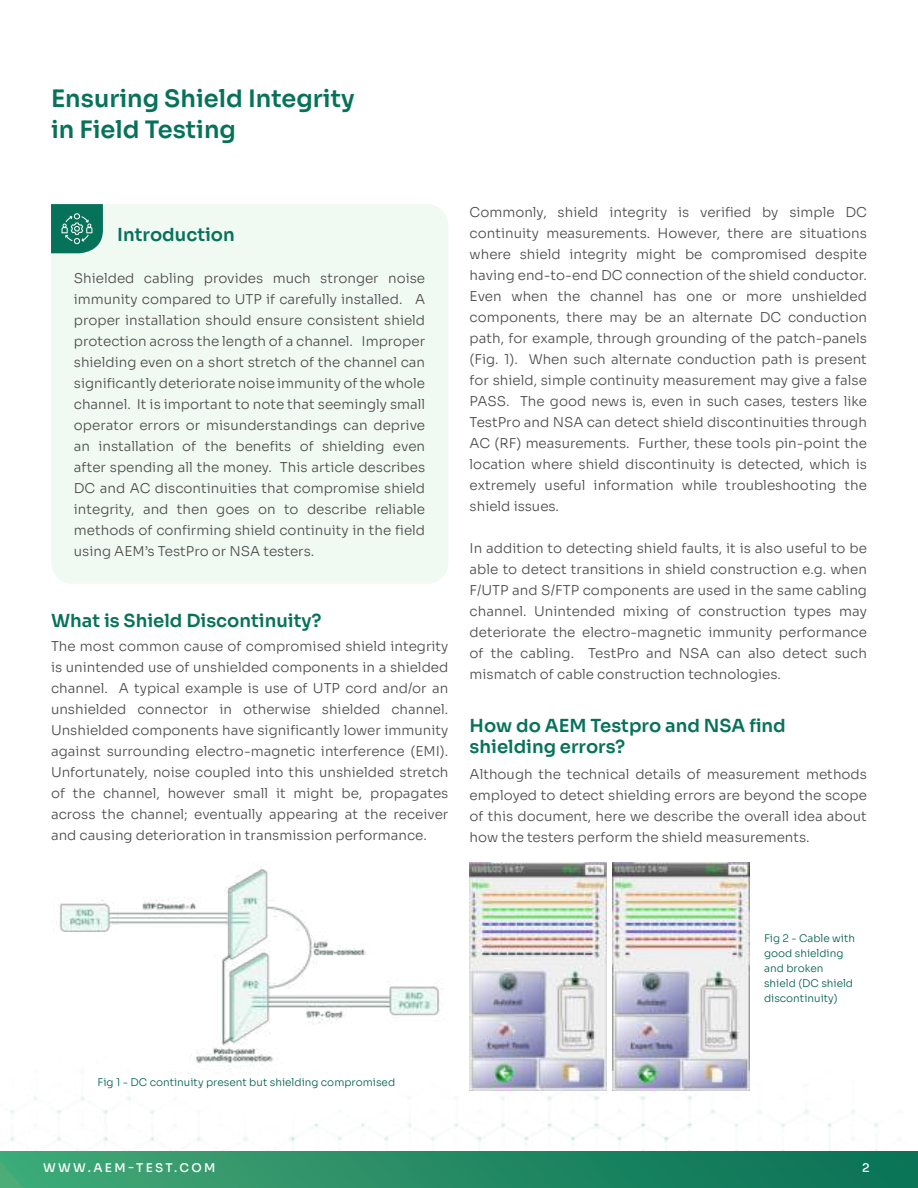
<style>
.page{position:relative;width:918px;height:1188px;background:#fff}
.page>*{position:absolute;margin:0;border:0;box-sizing:border-box;transform-origin:0 0}
.t1{font:24px/31.2px "Sora";color:#07725a}
.t2{font:18px/21px "Sora";color:#07725a}
.t3{font:300 13.5px/21px "Sora";color:#4e4b4c;text-align:justify}
.t4{font:500 12px "Sora";letter-spacing:.2em;color:#fff}
.t5{font:300 10.5px/15px "Sora";color:#006151}
</style>
<div class="page">
<img style="left:10px;top:1033px;width:890px;height:118px">
<div style="left:0;top:1151px;width:918px;height:37px;background:linear-gradient(to right,#42a876,#087054)"></div>
<div style="left:51px;top:204px;width:397px;height:380px;background:#f1f9f3;border-radius:21px"></div>
<svg style="left:51px;top:204px;width:52px;height:49px;background:#24826d"></svg>
<img style="left:51px;top:869px;width:397px;height:206px">
<img style="left:470px;top:862px;width:136px;height:229px">
<img style="left:612px;top:862px;width:138px;height:229px">
<h1 class="t1" style="left:51px;top:85px;width:305px">Ensuring Shield Integrity in Field Testing</h1>
<h2 class="t2" style="left:117px;top:226px;width:119px">Introduction</h2>
<p class="t3" style="left:74px;top:269px;width:353px">Shielded cabling provides much stronger noise immunity compared to UTP if carefully installed. A proper installation should ensure consistent shield protection across the length of a channel. Improper shielding even on a short stretch of the channel can significantly deteriorate noise immunity of the whole channel. It is important to note that seemingly small operator errors or misunderstandings can deprive an installation of the benefits of shielding even after spending all the money. This article describes DC and AC discontinuities that compromise shield integrity, and then goes on to describe reliable methods of confirming shield continuity in the field using AEM’s TestPro or NSA testers.</p>
<h2 class="t2" style="left:51px;top:612px;width:272px">What is Shield Discontinuity?</h2>
<p class="t3" style="left:51px;top:636px;width:399px">The most common cause of compromised shield integrity is unintended use of unshielded components in a shielded channel. A typical example is use of UTP cord and/or an unshielded connector in otherwise shielded channel.<br>Unshielded components have significantly lower immunity against surrounding electro-magnetic interference (EMI).<br>Unfortunately, noise coupled into this unshielded stretch of the channel, however small it might be, propagates across the channel; eventually appearing at the receiver and causing deterioration in transmission performance.</p>
<p class="t3" style="left:470px;top:201px;width:399px">Commonly, shield integrity is verified by simple DC continuity measurements. However, there are situations where shield integrity might be compromised despite having end-to-end DC connection of the shield conductor.<br>Even when the channel has one or more unshielded components, there may be an alternate DC conduction path, for example, through grounding of the patch-panels (Fig. 1). When such alternate conduction path is present for shield, simple continuity measurement may give a false PASS. The good news is, even in such cases, testers like TestPro and NSA can detect shield discontinuities through AC (RF) measurements. Further, these tools pin-point the location where shield discontinuity is detected, which is extremely useful information while troubleshooting the shield issues.</p>
<p class="t3" style="left:470px;top:539px;width:399px">In addition to detecting shield faults, it is also useful to be able to detect transitions in shield construction e.g. when F/UTP and S/FTP components are used in the same cabling channel. Unintended mixing of construction types may deteriorate the electro-magnetic immunity performance of the cabling. TestPro and NSA can also detect such mismatch of cable construction technologies.</p>
<h2 class="t2" style="left:470px;top:713px;width:318px">How do AEM Testpro and NSA find shielding errors?</h2>
<p class="t3" style="left:470px;top:764px;width:399px">Although the technical details of measurement methods employed to detect shielding errors are beyond the scope of this document, here we describe the overall idea about how the testers perform the shield measurements.</p>
<p class="t5" style="left:98px;top:1075px;width:299px">Fig 1 - DC continuity present but shielding compromised</p>
<p class="t5" style="left:764px;top:930px;width:93px">Fig 2 - Cable with good shielding and broken shield (DC shield discontinuity)</p>
<p class="t4" style="left:43px;top:1158px;width:174px">WWW.AEM-TEST.COM</p>
<p class="t4" style="left:862px;top:1161px;width:9px">2</p>
</div>
